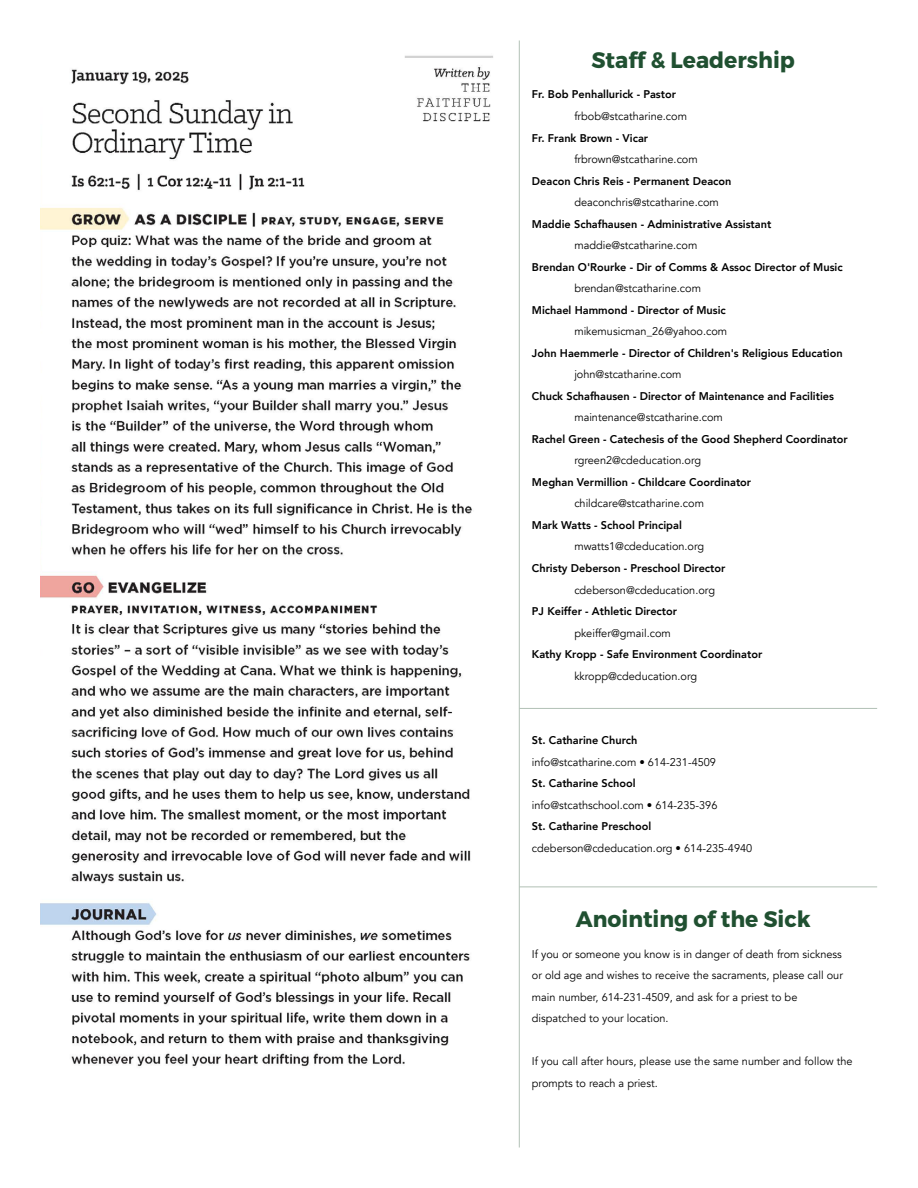
<style>
.page{position:relative;width:918px;height:1188px;background:#fff}
.page>*{position:absolute;margin:0;border:0;box-sizing:border-box;transform-origin:0 0}
.t1{font:700 22.35px "Montserrat";color:#205031}
.t2{font:11.25px/21.5px "Avenir";color:#000}
.t3{font:800 11.25px "Avenir";color:#000}
.s1{font-weight:800}
</style>
<div class="page">
<hr style="left:519px;top:41px;width:1px;height:1107px;background:#b2c1b6">
<hr style="left:519px;top:708px;width:358px;height:1px;background:#b2c1b6">
<hr style="left:519px;top:887px;width:358px;height:1px;background:#b2c1b6">
<img style="left:40px;top:55px;width:453px;height:1012px">
<p class="t1" style="left:592px;top:46px;width:205px">Staff &amp; Leadership</p>
<p class="t3" style="left:532px;top:86px;width:146px">Fr. Bob Penhallurick - Pastor</p>
<p class="t2" style="left:574px;top:106px;width:114px">frbob@stcatharine.com</p>
<p class="t3" style="left:532px;top:129px;width:118px">Fr. Frank Brown - Vicar</p>
<p class="t2" style="left:574px;top:149px;width:125px">frbrown@stcatharine.com</p>
<p class="t3" style="left:532px;top:172px;width:201px">Deacon Chris Reis - Permanent Deacon</p>
<p class="t2" style="left:574px;top:192px;width:146px">deaconchris@stcatharine.com</p>
<p class="t3" style="left:532px;top:215px;width:241px">Maddie Schafhausen - Administrative Assistant</p>
<p class="t2" style="left:574px;top:235px;width:125px">maddie@stcatharine.com</p>
<p class="t3" style="left:532px;top:258px;width:312px">Brendan O'Rourke - Dir of Comms &amp; Assoc Director of Music</p>
<p class="t2" style="left:574px;top:278px;width:128px">brendan@stcatharine.com</p>
<p class="t3" style="left:532px;top:301px;width:195px">Michael Hammond - Director of Music</p>
<p class="t2" style="left:574px;top:321px;width:154px">mikemusicman_26@yahoo.com</p>
<p class="t3" style="left:532px;top:344px;width:312px">John Haemmerle - Director of Children's Religious Education</p>
<p class="t2" style="left:574px;top:364px;width:109px">john@stcatharine.com</p>
<p class="t3" style="left:532px;top:387px;width:304px">Chuck Schafhausen - Director of Maintenance and Facilities</p>
<p class="t2" style="left:574px;top:407px;width:150px">maintenance@stcatharine.com</p>
<p class="t3" style="left:532px;top:430px;width:317px">Rachel Green - Catechesis of the Good Shepherd Coordinator</p>
<p class="t2" style="left:574px;top:450px;width:128px">rgreen2@cdeducation.org</p>
<p class="t3" style="left:532px;top:473px;width:221px">Meghan Vermillion - Childcare Coordinator</p>
<p class="t2" style="left:574px;top:493px;width:131px">childcare@stcatharine.com</p>
<p class="t3" style="left:532px;top:516px;width:151px">Mark Watts - School Principal</p>
<p class="t2" style="left:574px;top:536px;width:131px">mwatts1@cdeducation.org</p>
<p class="t3" style="left:532px;top:559px;width:195px">Christy Deberson - Preschool Director</p>
<p class="t2" style="left:574px;top:579px;width:142px">cdeberson@cdeducation.org</p>
<p class="t3" style="left:532px;top:602px;width:147px">PJ Keiffer - Athletic Director</p>
<p class="t2" style="left:574px;top:622px;width:98px">pkeiffer@gmail.com</p>
<p class="t3" style="left:532px;top:645px;width:232px">Kathy Kropp - Safe Environment Coordinator</p>
<p class="t2" style="left:574px;top:665px;width:124px">kkropp@cdeducation.org</p>
<p class="t2" style="left:532px;top:730px;width:222px"><span class="s1">St. Catharine Church<br></span>info@stcatharine.com • 614-231-4509<br><span class="s1">St. Catharine School<br></span>info@stcathschool.com • 614-235-396<br><span class="s1">St. Catharine Preschool </span>cdeberson@cdeducation.org • 614-235-4940</p>
<p class="t1" style="left:576px;top:905px;width:236px">Anointing of the Sick</p>
<p class="t2" style="left:532px;top:943px;width:313px">If you or someone you know is in danger of death from sickness or old age and wishes to receive the sacraments, please call our main number, 614-231-4509, and ask for a priest to be dispatched to your location.</p>
<p class="t2" style="left:532px;top:1051px;width:322px">If you call after hours, please use the same number and follow the prompts to reach a priest.</p>
</div>
